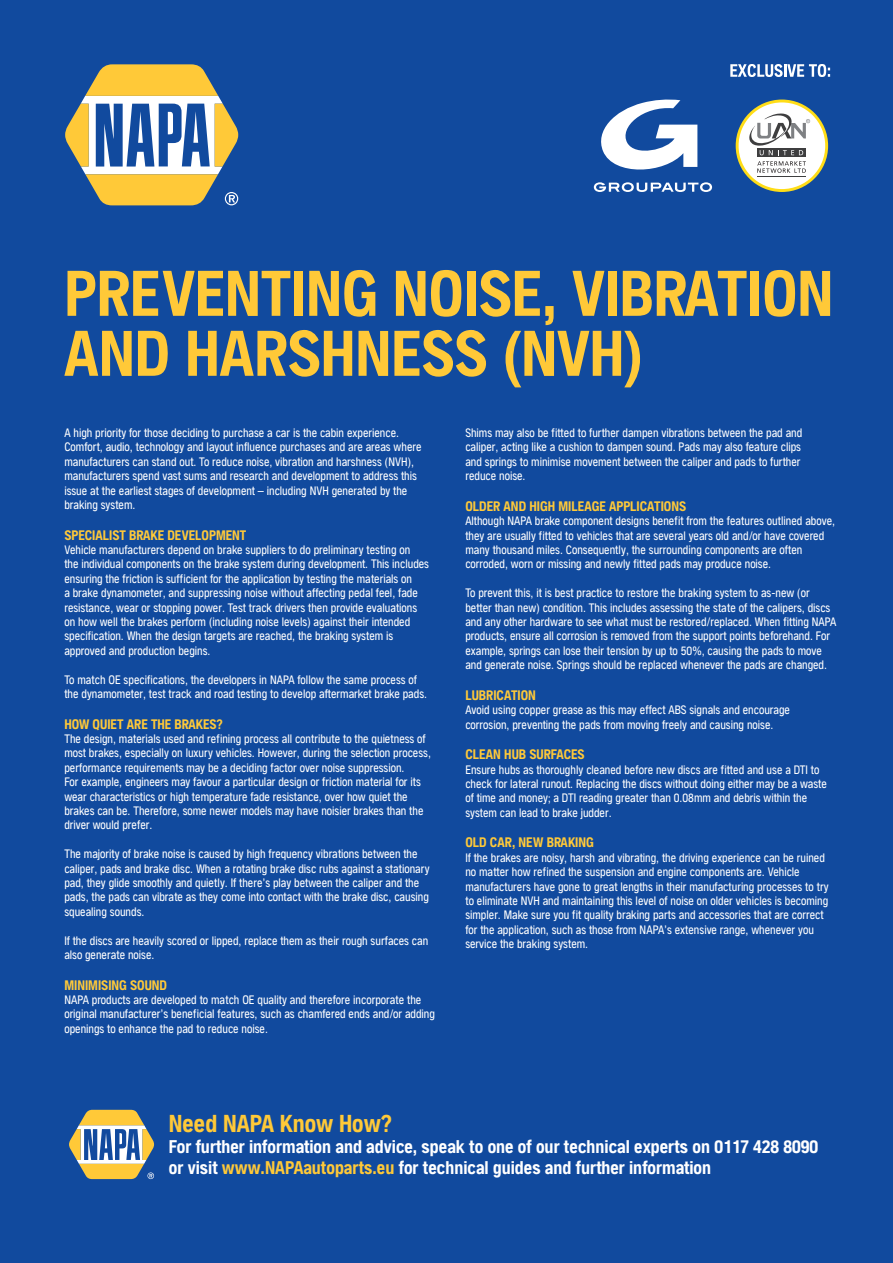
<style>
.page{position:relative;width:893px;height:1263px;background:#114a9e}
.page>*{position:absolute;margin:0;border:0;box-sizing:border-box;transform-origin:0 0}
.t1{font:700 condensed 63px/60px "NAPASANS";color:#ffc938}
.t2{font:700 condensed 24px "NAPASANS";color:#ffc938}
.t3{font:700 condensed 18px/21px "NAPASANS";color:#fff}
.t4{font:700 condensed 13.5px "NAPASANS";color:#ffc938}
.t5{font:condensed 12px/14.4px "NAPASANS";color:#fff}
.s1{color:#ffc938}
</style>
<div class="page">
<svg style="left:69px;top:1110px;width:85px;height:69px"></svg>
<svg style="left:65px;top:64px;width:173px;height:141px"></svg>
<svg style="left:730px;top:64px;width:100px;height:13px"></svg>
<svg style="left:594px;top:99px;width:118px;height:93px"></svg>
<svg style="left:736px;top:100px;width:92px;height:92px"></svg>
<h1 class="t1" style="left:64px;top:264px;width:770px">PREVENTING NOISE, VIBRATION<br>AND HARSHNESS (NVH)</h1>
<p class="t5" style="left:64px;top:426px;width:359px">A high priority for those deciding to purchase a car is the cabin experience.<br>Comfort, audio, technology and layout influence purchases and are areas where manufacturers can stand out. To reduce noise, vibration and harshness (NVH), manufacturers spend vast sums and research and development to address this issue at the earliest stages of development – including NVH generated by the braking system.</p>
<p class="t4" style="left:64px;top:527px;width:184px">SPECIALIST BRAKE DEVELOPMENT</p>
<p class="t5" style="left:64px;top:543px;width:366px">Vehicle manufacturers depend on brake suppliers to do preliminary testing on<br>the individual components on the brake system during development. This includes ensuring the friction is sufficient for the application by testing the materials on<br>a brake dynamometer, and suppressing noise without affecting pedal feel, fade resistance, wear or stopping power. Test track drivers then provide evaluations on how well the brakes perform (including noise levels) against their intended specification. When the design targets are reached, the braking system is approved and production begins.</p>
<p class="t5" style="left:64px;top:672px;width:364px">To match OE specifications, the developers in NAPA follow the same process of the dynamometer, test track and road testing to develop aftermarket brake pads.</p>
<p class="t4" style="left:64px;top:716px;width:160px">HOW QUIET ARE THE BRAKES?</p>
<p class="t5" style="left:64px;top:732px;width:368px">The design, materials used and refining process all contribute to the quietness of most brakes, especially on luxury vehicles. However, during the selection process, performance requirements may be a deciding factor over noise suppression.<br>For example, engineers may favour a particular design or friction material for its wear characteristics or high temperature fade resistance, over how quiet the brakes can be. Therefore, some newer models may have noisier brakes than the driver would prefer.</p>
<p class="t5" style="left:64px;top:847px;width:367px">The majority of brake noise is caused by high frequency vibrations between the caliper, pads and brake disc. When a rotating brake disc rubs against a stationary pad, they glide smoothly and quietly. If there’s play between the caliper and the pads, the pads can vibrate as they come into contact with the brake disc, causing squealing sounds.</p>
<p class="t5" style="left:64px;top:933px;width:365px">If the discs are heavily scored or lipped, replace them as their rough surfaces can also generate noise.</p>
<p class="t4" style="left:64px;top:977px;width:104px">MINIMISING SOUND</p>
<p class="t5" style="left:64px;top:993px;width:372px">NAPA products are developed to match OE quality and therefore incorporate the original manufacturer’s beneficial features, such as chamfered ends and/or adding openings to enhance the pad to reduce noise.</p>
<p class="t5" style="left:465px;top:426px;width:338px">Shims may also be fitted to further dampen vibrations between the pad and caliper, acting like a cushion to dampen sound. Pads may also feature clips and springs to minimise movement between the caliper and pads to further reduce noise.</p>
<p class="t4" style="left:465px;top:498px;width:222px">OLDER AND HIGH MILEAGE APPLICATIONS</p>
<p class="t5" style="left:465px;top:514px;width:371px">Although NAPA brake component designs benefit from the features outlined above, they are usually fitted to vehicles that are several years old and/or have covered many thousand miles. Consequently, the surrounding components are often corroded, worn or missing and newly fitted pads may produce noise.</p>
<p class="t5" style="left:465px;top:586px;width:372px">To prevent this, it is best practice to restore the braking system to as-new (or better than new) condition. This includes assessing the state of the calipers, discs and any other hardware to see what must be restored/replaced. When fitting NAPA products, ensure all corrosion is removed from the support points beforehand. For example, springs can lose their tension by up to 50%, causing the pads to move and generate noise. Springs should be replaced whenever the pads are changed.</p>
<p class="t4" style="left:465px;top:687px;width:72px">LUBRICATION</p>
<p class="t5" style="left:465px;top:703px;width:326px">Avoid using copper grease as this may effect ABS signals and encourage corrosion, preventing the pads from moving freely and causing noise.</p>
<p class="t4" style="left:465px;top:747px;width:121px">CLEAN HUB SURFACES</p>
<p class="t5" style="left:465px;top:762px;width:363px">Ensure hubs as thoroughly cleaned before new discs are fitted and use a DTI to check for lateral runout. Replacing the discs without doing either may be a waste of time and money; a DTI reading greater than 0.08mm and debris within the system can lead to brake judder.</p>
<p class="t4" style="left:465px;top:835px;width:130px">OLD CAR, NEW BRAKING</p>
<p class="t5" style="left:465px;top:850px;width:365px">If the brakes are noisy, harsh and vibrating, the driving experience can be ruined no matter how refined the suspension and engine components are. Vehicle manufacturers have gone to great lengths in their manufacturing processes to try to eliminate NVH and maintaining this level of noise on older vehicles is becoming simpler. Make sure you fit quality braking parts and accessories that are correct for the application, such as those from NAPA’s extensive range, whenever you service the braking system.</p>
<h2 class="t2" style="left:169px;top:1110px;width:225px">Need NAPA Know How?</h2>
<h3 class="t3" style="left:169px;top:1136px;width:651px">For further information and advice, speak to one of our technical experts on 0117 428 8090 or visit <span class="s1">www.NAPAautoparts.eu</span> for technical guides and further information</h3>
</div>
